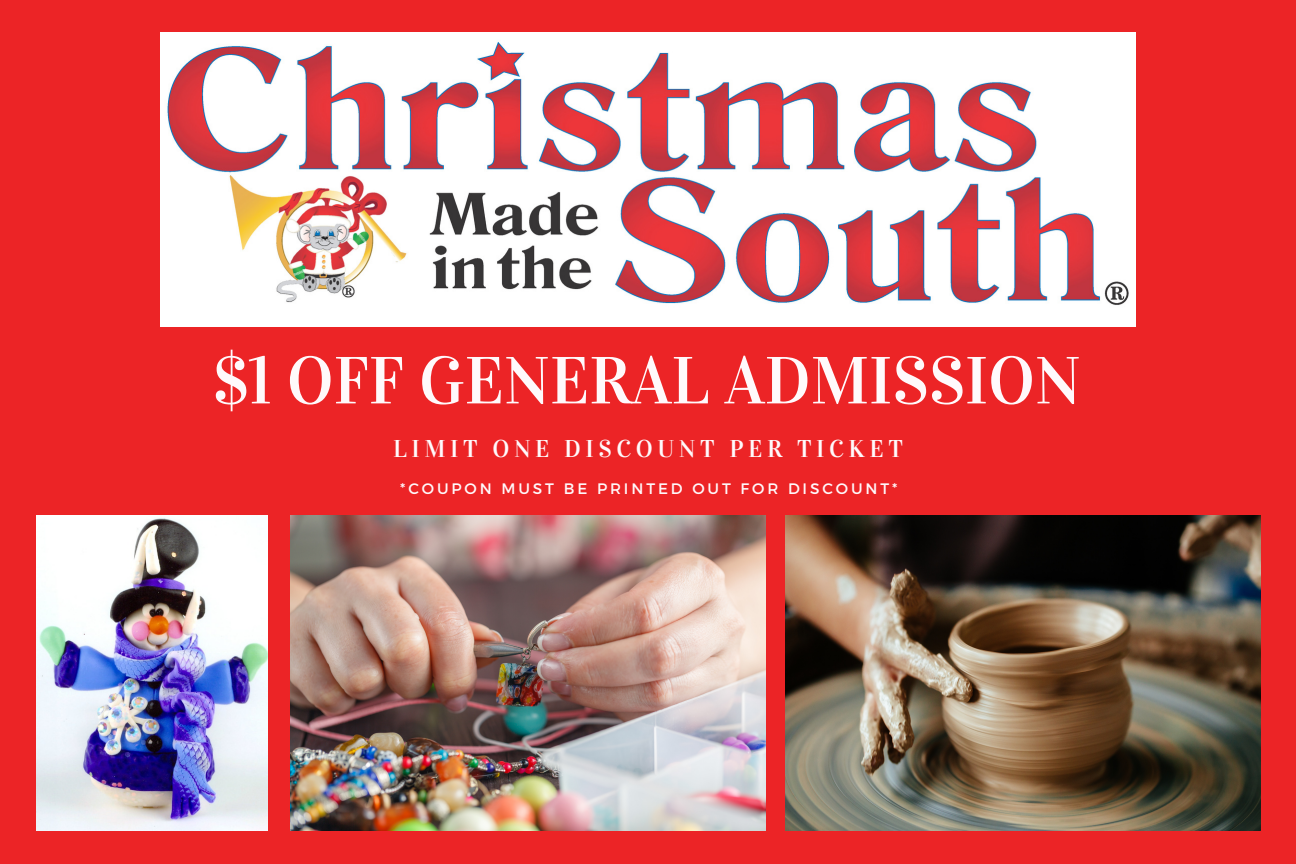
<style>
.page{position:relative;width:1296px;height:864px;background:#ec2426}
.page>*{position:absolute;margin:0;border:0;box-sizing:border-box;transform-origin:0 0}
.t1{font:66.6px "Vidaloka";color:#fff9fb}
.t2{font:24.3px "Vidaloka";letter-spacing:.19em;color:#fff9fb}
.t3{font:15.3px "Montserrat";letter-spacing:.19em;color:#fff9fb}
</style>
<div class="page">
<img style="left:36px;top:516px;width:232px;height:315px">
<img style="left:290px;top:516px;width:475px;height:315px">
<img style="left:786px;top:516px;width:474px;height:315px">
<img style="left:161px;top:32px;width:974px;height:295px">
<p class="t1" style="left:215px;top:341px;width:867px">$1 OFF GENERAL ADMISSION</p>
<p class="t2" style="left:393px;top:434px;width:511px">LIMIT ONE DISCOUNT PER TICKET</p>
<p class="t3" style="left:400px;top:478px;width:499px">*COUPON MUST BE PRINTED OUT FOR DISCOUNT*</p>
</div>
